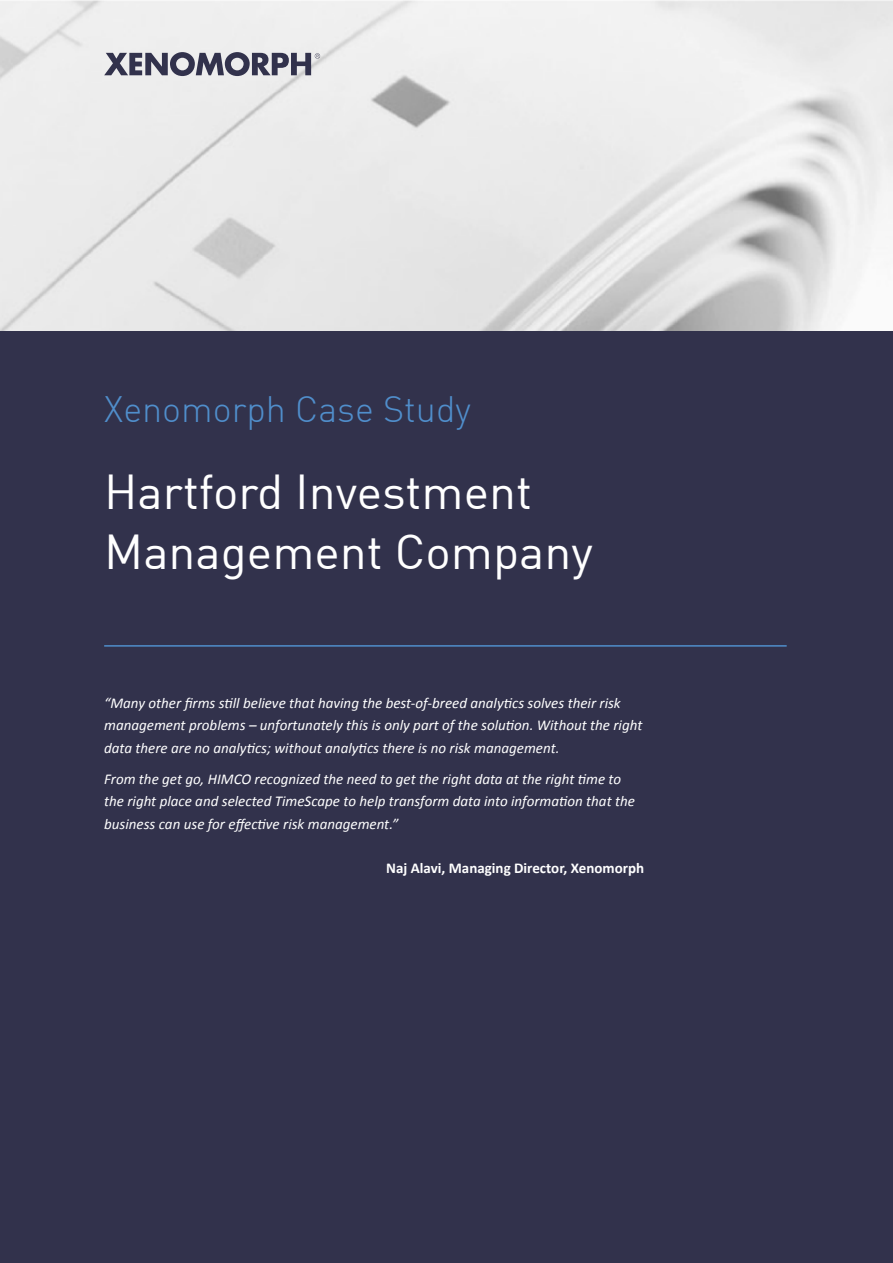
<style>
.page{position:relative;width:893px;height:1263px;background:#fff}
.page>*{position:absolute;margin:0;border:0;box-sizing:border-box;transform-origin:0 0}
.t1{font:48px/60px "DIN";color:#fff}
.t2{font:300 36px "DIN";color:#508ecb}
.t3{font:italic 15px/22.5px "Calibri";color:#fff}
.t4{font:700 15px "Calibri";color:#fff}
</style>
<div class="page">
<img style="left:0;top:0;width:893px;height:332px">
<svg style="left:104px;top:52px;width:216px;height:24px;background:#868694"></svg>
<div style="left:0;top:332px;width:893px;height:931px;background:#32324c"></div>
<hr style="left:104px;top:645px;width:683px;height:2px;background:#508ecb">
<h2 class="t2" style="left:104px;top:387px;width:368px">Xenomorph Case Study</h2>
<h1 class="t1" style="left:104px;top:460px;width:490px">Hartford Investment<br>Management Company</h1>
<p class="t3" style="left:104px;top:691px;width:540px">“Many other firms still believe that having the best-of-breed analytics solves their risk management problems – unfortunately this is only part of the solution. Without the right data there are no analytics; without analytics there is no risk management.</p>
<p class="t3" style="left:104px;top:767px;width:532px">From the get go, HIMCO recognized the need to get the right data at the right time to the right place and selected TimeScape to help transform data into information that the business can use for effective risk management.”</p>
<p class="t4" style="left:386px;top:859px;width:259px">Naj Alavi, Managing Director, Xenomorph</p>
</div>
